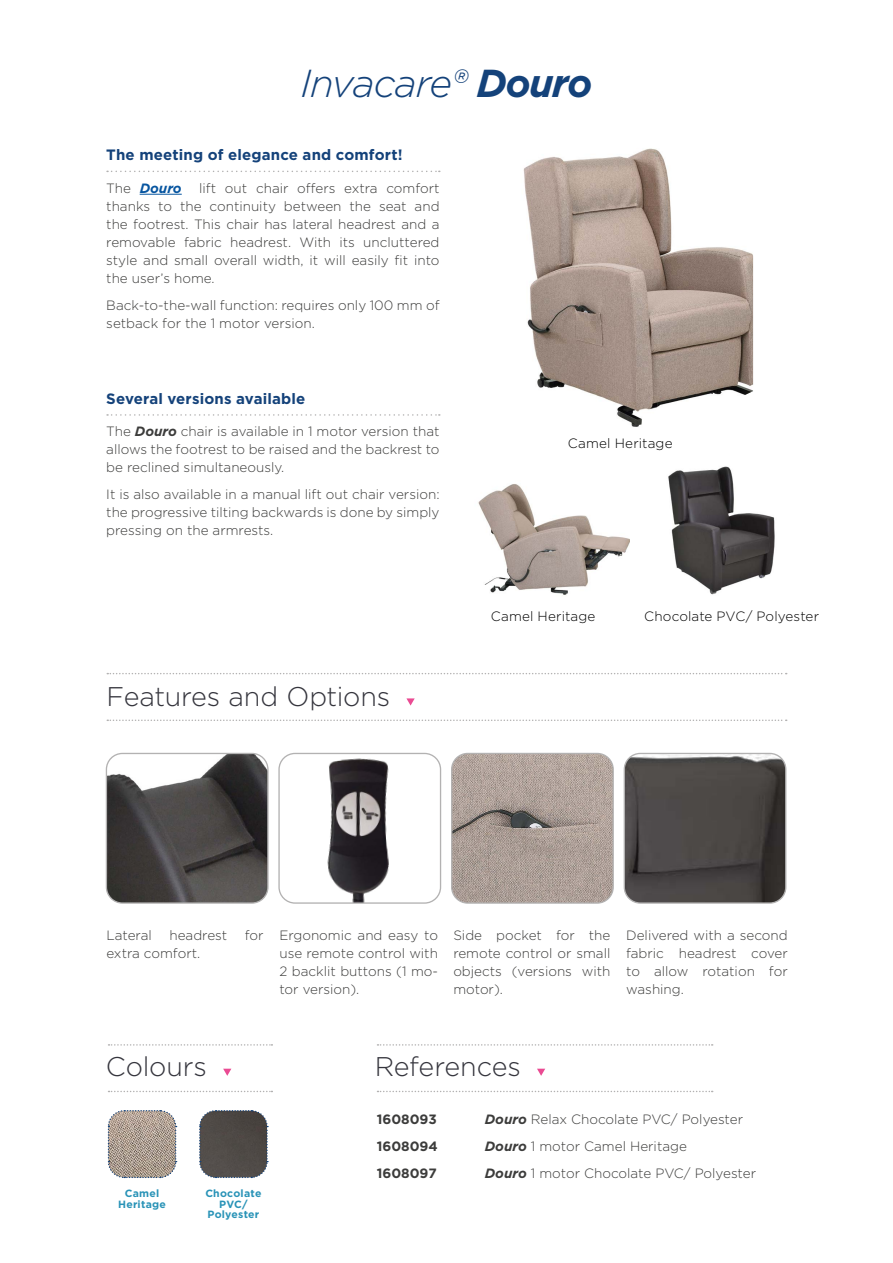
<style>
.page{position:relative;width:893px;height:1263px;background:#fff}
.page>*{position:absolute;margin:0;border:0;box-sizing:border-box;transform-origin:0 0}
.t1{font:italic 300 39px "Gotham";letter-spacing:-.03em;color:#14427a}
.t2{font:300 27px "Gotham";letter-spacing:-.005em;color:#35353d}
.t3{font:700 15px "Gotham";letter-spacing:.01em;color:#14427a}
.t4{font:300 13.5px/18px "Gotham";color:#3c3c3b;text-align:justify}
.t5{font:300 13.5px "Gotham";letter-spacing:.01em;color:#000}
.t6{font:700 13.5px "Gotham";color:#3c3c3b}
.t7{font:italic 700 13.5px "Gotham";color:#0755a0}
.t8{font:700 10.5px/10.5px "Gotham";letter-spacing:.025em;color:#2993b7;text-align:center}
.s1{font-weight:700}
.s2{font-weight:300;font-style:normal;color:#3c3c3b}
.s3{font-weight:700;font-style:italic}
</style>
<div class="page">
<img style="left:668px;top:466px;width:107px;height:129px">
<svg style="left:107px;top:171px;width:333px;height:1px"></svg>
<hr style="left:140px;top:194px;width:42px;height:1px;background:#0755a0">
<svg style="left:107px;top:414px;width:333px;height:2px"></svg>
<img style="left:106px;top:753px;width:161px;height:149px">
<div style="left:106px;top:753px;width:163px;height:151px;border:1px solid #b3b2b2;border-radius:16px"></div>
<img style="left:280px;top:753px;width:161px;height:149px">
<div style="left:278px;top:753px;width:163px;height:151px;border:1px solid #b3b2b2;border-radius:16px"></div>
<img style="left:453px;top:753px;width:159px;height:149px">
<div style="left:451px;top:753px;width:163px;height:151px;border:1px solid #b3b2b2;border-radius:16px"></div>
<img style="left:624px;top:753px;width:162px;height:149px">
<div style="left:624px;top:753px;width:162px;height:151px;border:1px solid #b3b2b2;border-radius:16px"></div>
<img style="left:523px;top:148px;width:230px;height:279px">
<img style="left:478px;top:484px;width:152px;height:111px">
<svg style="left:107px;top:673px;width:680px;height:1px"></svg>
<svg style="left:107px;top:719px;width:680px;height:2px"></svg>
<svg style="left:406px;top:698px;width:9px;height:7px"></svg>
<svg style="left:109px;top:1044px;width:163px;height:2px"></svg>
<svg style="left:109px;top:1091px;width:163px;height:1px"></svg>
<svg style="left:223px;top:1069px;width:8px;height:7px"></svg>
<svg style="left:107px;top:1110px;width:70px;height:69px;background:#b0a59b"></svg>
<svg style="left:199px;top:1110px;width:69px;height:69px;background:#5d5958"></svg>
<svg style="left:377px;top:1044px;width:336px;height:2px"></svg>
<svg style="left:377px;top:1091px;width:336px;height:1px"></svg>
<svg style="left:537px;top:1069px;width:8px;height:7px"></svg>
<h1 class="t1" style="left:300px;top:59px;width:294px">Invacare® <span class="s1">Douro</span></h1>
<p class="t3" style="left:106px;top:145px;width:298px">The meeting of elegance and comfort!</p>
<p class="t7" style="left:106px;top:179px;width:77px"><span class="s2">The</span> Douro</p>
<p class="t4" style="left:106px;top:179px;width:335px;text-indent:93px">lift out chair offers extra comfort thanks to the continuity between the seat and the footrest. This chair has lateral headrest and a removable fabric headrest. With its uncluttered style and small overall width, it will easily fit into the user’s home.</p>
<p class="t4" style="left:106px;top:296px;width:335px">Back-to-the-wall function: requires only 100 mm of setback for the 1 motor version.</p>
<p class="t3" style="left:106px;top:388px;width:201px">Several versions available</p>
<p class="t4" style="left:106px;top:423px;width:335px">The <span class="s3">Douro</span> chair is available in 1 motor version that allows the footrest to be raised and the backrest to be reclined simultaneously.</p>
<p class="t4" style="left:106px;top:486px;width:335px">It is also available in a manual lift out chair version: the progressive tilting backwards is done by simply pressing on the armrests.</p>
<h2 class="t2" style="left:107px;top:681px;width:285px">Features and Options</h2>
<p class="t5" style="left:568px;top:436px;width:106px">Camel Heritage</p>
<p class="t5" style="left:491px;top:609px;width:106px">Camel Heritage</p>
<p class="t5" style="left:644px;top:609px;width:176px">Chocolate PVC/ Polyester</p>
<p class="t4" style="left:107px;top:926px;width:47px">Lateral</p>
<p class="t4" style="left:169px;top:926px;width:59px">headrest</p>
<p class="t4" style="left:245px;top:926px;width:20px">for</p>
<p class="t4" style="left:107px;top:944px;width:95px">extra comfort.</p>
<p class="t4" style="left:279px;top:926px;width:160px">Ergonomic and easy to use remote control with 2 backlit buttons (1 mo&shy;tor version).</p>
<p class="t4" style="left:453px;top:926px;width:159px">Side pocket for the remote control or small objects (versions with motor).</p>
<p class="t4" style="left:626px;top:926px;width:163px">Delivered with a second fabric headrest cover to allow rotation for washing.</p>
<h2 class="t2" style="left:106px;top:1051px;width:103px">Colours</h2>
<p class="t8" style="left:118px;top:1188px;width:49px">Camel<br>Heritage</p>
<p class="t8" style="left:205px;top:1188px;width:58px">Chocolate<br>PVC/<br>Polyester</p>
<h2 class="t2" style="left:375px;top:1051px;width:148px">References</h2>
<p class="t6" style="left:377px;top:1110px;width:62px">1608093</p>
<p class="t4" style="left:485px;top:1110px;width:260px"><span class="s3">Douro</span> Relax Chocolate PVC/ Polyester</p>
<p class="t6" style="left:377px;top:1137px;width:63px">1608094</p>
<p class="t4" style="left:485px;top:1137px;width:204px"><span class="s3">Douro</span> 1 motor Camel Heritage</p>
<p class="t6" style="left:377px;top:1164px;width:62px">1608097</p>
<p class="t4" style="left:485px;top:1164px;width:273px"><span class="s3">Douro</span> 1 motor Chocolate PVC/ Polyester</p>
</div>
